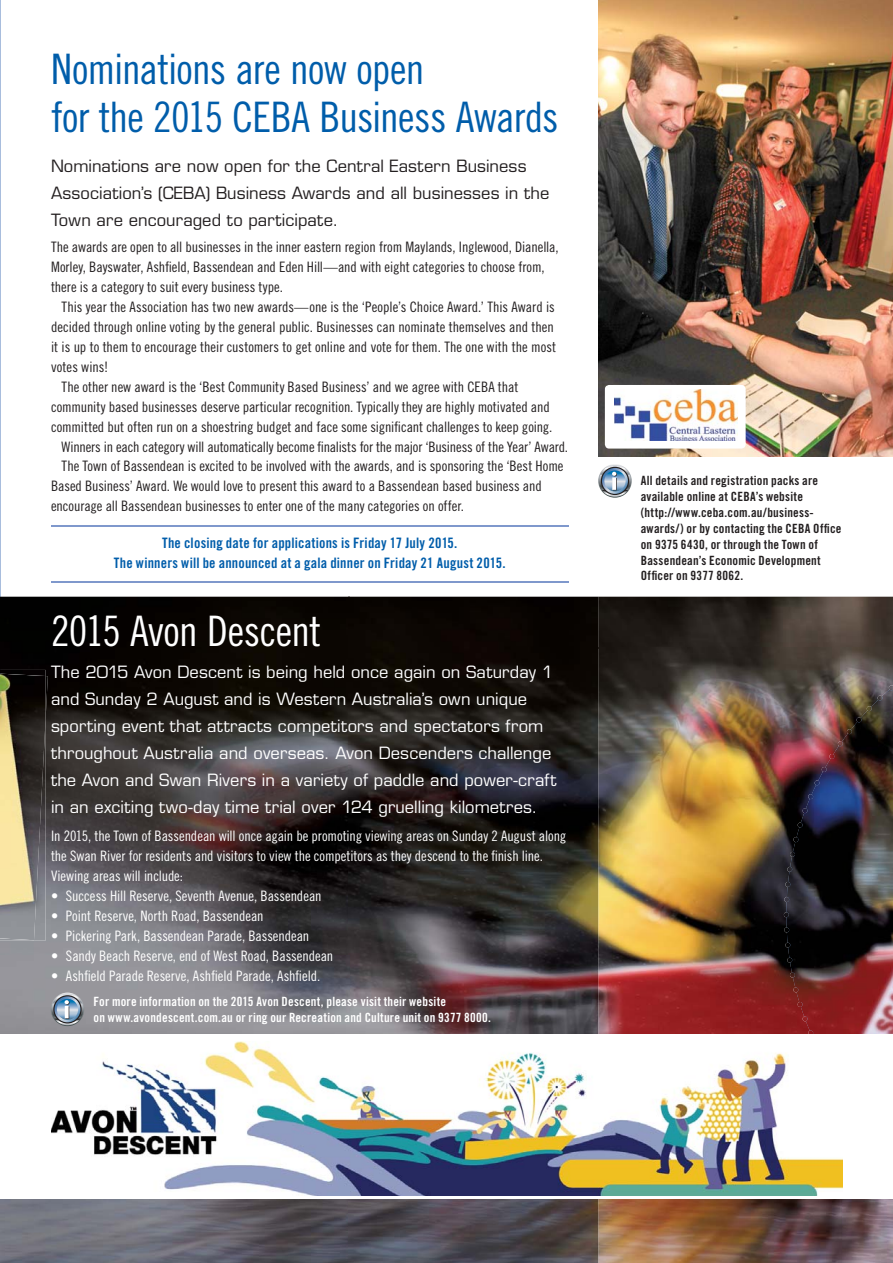
<style>
.page{position:relative;width:893px;height:1263px;background:#fff}
.page>*{position:absolute;margin:0;border:0;box-sizing:border-box;transform-origin:0 0}
.t1{font:42px/48px "Trade Gothic LT Cond Eighteen";letter-spacing:-.02em;color:#005daa}
.t2{font:42px "Trade Gothic LT Cond Eighteen";letter-spacing:-.015em;color:#fff}
.t3{font:16.5px/27px "Eurostile LT";color:#fff}
.t4{font:16.5px/27px "Eurostile LT";color:#231f20}
.t5{font:14.4px/20px "Trade Gothic LT Cond Eighteen";color:#231f20}
.t6{font:14.4px/20px "Trade Gothic LT Cond Eighteen";color:#fff}
.t7{font:14.4px/20px "Trade Gothic LT Bold Cond Twenty";letter-spacing:.01em;color:#005daa;text-align:center}
.t8{font:12.75px/15.9px "Trade Gothic LT Bold Cond Twenty";letter-spacing:.015em;color:#231f20}
.t9{font:12.75px/15.9px "Trade Gothic LT Bold Cond Twenty";letter-spacing:.015em;color:#fff}
</style>
<div class="page">
<img style="left:598px;top:597px;width:295px;height:50px">
<img style="left:598px;top:647px;width:242px;height:616px">
<img style="left:840px;top:647px;width:53px;height:104px">
<img style="left:840px;top:1199px;width:53px;height:64px">
<img style="left:786px;top:697px;width:103px;height:234px">
<img style="left:784px;top:696px;width:99px;height:206px">
<img style="left:784px;top:931px;width:109px;height:104px">
<svg style="left:784px;top:912px;width:5px;height:5px"></svg>
<img style="left:598px;top:0;width:295px;height:456px">
<svg style="left:598px;top:464px;width:34px;height:34px"></svg>
<div style="left:605px;top:385px;width:141px;height:64px;background:#fff;border-radius:4px"></div>
<img style="left:614px;top:389px;width:123px;height:51px">
<img style="left:0;top:597px;width:598px;height:666px">
<svg style="left:51px;top:993px;width:33px;height:33px"></svg>
<div style="left:0;top:1035px;width:893px;height:164px;background:#fff"></div>
<img style="left:51px;top:1041px;width:791px;height:155px">
<img style="left:46px;top:676px;width:2px;height:44px">
<img style="left:0;top:674px;width:46px;height:266px">
<hr style="left:51px;top:526px;width:517px;height:1px;background:#7f98cc">
<hr style="left:51px;top:581px;width:517px;height:2px;background:#7f98cc">
<h1 class="t1" style="left:51px;top:50px;width:509px">Nominations are now open<br>for the 2015 CEBA Business Awards</h1>
<p class="t4" style="left:51px;top:153px;width:500px">Nominations are now open for the Central Eastern Business<br>Association’s (CEBA) Business Awards and all businesses in the<br>Town are encouraged to participate.</p>
<p class="t5" style="left:51px;top:239px;width:509px">The awards are open to all businesses in the inner eastern region from Maylands, Inglewood, Dianella,<br>Morley, Bayswater, Ashfield, Bassendean and Eden Hill—and with eight categories to choose from, there is a category to suit every business type.</p>
<p class="t5" style="left:62px;top:299px;width:495px">This year the Association has two new awards—one is the ‘People’s Choice Award.’ This Award is</p>
<p class="t5" style="left:51px;top:319px;width:504px">decided through online voting by the general public. Businesses can nominate themselves and then</p>
<p class="t5" style="left:51px;top:338px;width:507px">it is up to them to encourage their customers to get online and vote for them. The one with the most</p>
<p class="t5" style="left:51px;top:358px;width:59px">votes wins!</p>
<p class="t5" style="left:62px;top:378px;width:458px">The other new award is the ‘Best Community Based Business’ and we agree with CEBA that</p>
<p class="t5" style="left:51px;top:398px;width:500px">community based businesses deserve particular recognition. Typically they are highly motivated and</p>
<p class="t5" style="left:51px;top:418px;width:503px">committed but often run on a shoestring budget and face some significant challenges to keep going.</p>
<p class="t5" style="left:62px;top:438px;width:508px">Winners in each category will automatically become finalists for the major ‘Business of the Year’ Award.</p>
<p class="t5" style="left:62px;top:458px;width:503px">The Town of Bassendean is excited to be involved with the awards, and is sponsoring the ‘Best Home</p>
<p class="t5" style="left:51px;top:478px;width:492px">Based Business’ Award. We would love to present this award to a Bassendean based business and</p>
<p class="t5" style="left:51px;top:498px;width:414px">encourage all Bassendean businesses to enter one of the many categories on offer.</p>
<p class="t7" style="left:114px;top:535px;width:393px">The closing date for applications is Friday 17 July 2015.<br>The winners will be announced at a gala dinner on Friday 21 August 2015.</p>
<h1 class="t2" style="left:51px;top:617px;width:272px">2015 Avon Descent</h1>
<p class="t3" style="left:51px;top:659px;width:507px">The 2015 Avon Descent is being held once again on Saturday 1 and Sunday 2 August and is Western Australia’s own unique sporting event that attracts competitors and spectators from throughout Australia and overseas. Avon Descenders challenge the Avon and Swan Rivers in a variety of paddle and power-craft in an exciting two-day time trial over 124 gruelling kilometres.</p>
<p class="t6" style="left:51px;top:828px;width:517px">In 2015, the Town of Bassendean will once again be promoting viewing areas on Sunday 2 August along the Swan River for residents and visitors to view the competitors as they descend to the finish line.<br>Viewing areas will include:</p>
<p class="t6" style="left:51px;top:888px;width:272px">• Success Hill Reserve, Seventh Avenue, Bassendean</p>
<p class="t6" style="left:51px;top:908px;width:214px">• Point Reserve, North Road, Bassendean</p>
<p class="t6" style="left:51px;top:928px;width:260px">• Pickering Park, Bassendean Parade, Bassendean</p>
<p class="t6" style="left:51px;top:948px;width:284px">• Sandy Beach Reserve, end of West Road, Bassendean</p>
<p class="t6" style="left:51px;top:967px;width:271px">• Ashfield Parade Reserve, Ashfield Parade, Ashfield.</p>
<p class="t9" style="left:94px;top:995px;width:399px">For more information on the 2015 Avon Descent, please visit their website<br>on www.avondescent.com.au or ring our Recreation and Culture unit on 9377 8000.</p>
<p class="t8" style="left:641px;top:474px;width:202px">All details and registration packs are available online at CEBA’s website (http://www.ceba.com.au/business&shy;awards/) or by contacting the CEBA Office on 9375 6430, or through the Town of Bassendean’s Economic Development Officer on 9377 8062.</p>
</div>
